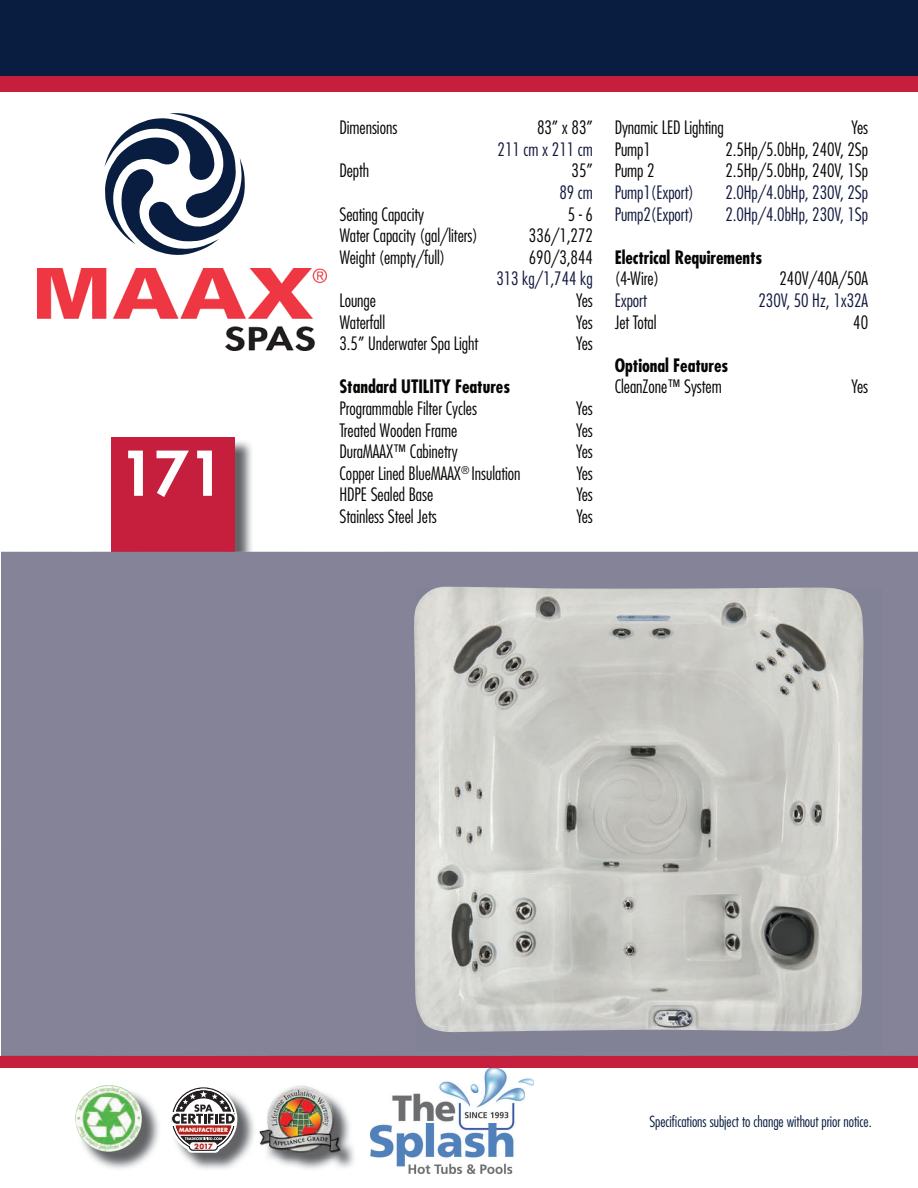
<style>
.page{position:relative;width:918px;height:1188px;background:#fff}
.page>*{position:absolute;margin:0;border:0;box-sizing:border-box;transform-origin:0 0}
.t1{font:800 60px "Futura";color:#fff}
.t2{font:300 condensed 18px "Futura";letter-spacing:-.005em;color:#060604}
.t3{font:300 condensed 18px "Futura";letter-spacing:-.005em;color:#11183e}
.t4{font:700 condensed 18px "Futura";letter-spacing:-.005em;color:#060604}
.t5{font:300 condensed 15px "Futura";letter-spacing:-.005em;color:#081d3f}
.t6{font:700 7.05px "Futura";color:#b41d15}
.t7{font:700 5.7px "Futura";color:#fff}
</style>
<div class="page">
<img style="left:234px;top:440px;width:19px;height:112px">
<div style="left:111px;top:437px;width:123px;height:115px;background:#c61f3e"></div>
<div style="left:0;top:1px;width:918px;height:86px;background:#081d3f"></div>
<div style="left:0;top:76px;width:918px;height:16px;background:#c61f3e"></div>
<svg style="left:104px;top:113px;width:141px;height:142px"></svg>
<img style="left:181px;top:1097px;width:73px;height:72px">
<svg style="left:171px;top:1087px;width:66px;height:66px"></svg>
<img style="left:87px;top:1097px;width:72px;height:72px">
<img style="left:75px;top:1085px;width:68px;height:67px">
<img style="left:270px;top:1105px;width:84px;height:64px">
<img style="left:259px;top:1085px;width:55px;height:61px">
<img style="left:264px;top:1089px;width:77px;height:69px">
<div style="left:0;top:1056px;width:918px;height:12px;background:#c61f3e"></div>
<div style="left:779px;top:589px;width:103px;height:462px;background:#828297"></div>
<div style="left:416px;top:1033px;width:363px;height:18px;background:#828297"></div>
<img style="left:413px;top:587px;width:450px;height:446px">
<img style="left:37px;top:268px;width:290px;height:82px">
<img style="left:371px;top:1068px;width:163px;height:106px">
<h1 class="t1" style="left:119px;top:445px;width:105px">171</h1>
<p class="t2" style="left:339px;top:120px;width:59px">Dimensions</p>
<p class="t2" style="left:537px;top:120px;width:57px">83” x 83”</p>
<p class="t3" style="left:498px;top:141px;width:97px">211 cm x 211 cm</p>
<p class="t2" style="left:339px;top:163px;width:31px">Depth</p>
<p class="t2" style="left:572px;top:163px;width:23px">35”</p>
<p class="t3" style="left:559px;top:185px;width:35px">89 cm</p>
<p class="t2" style="left:339px;top:206px;width:86px">Seating Capacity</p>
<p class="t2" style="left:568px;top:206px;width:27px">5 - 6</p>
<p class="t2" style="left:339px;top:228px;width:140px">Water Capacity (gal/liters)</p>
<p class="t2" style="left:529px;top:228px;width:66px">336/1,272</p>
<p class="t2" style="left:339px;top:249px;width:107px">Weight (empty/full)</p>
<p class="t2" style="left:529px;top:249px;width:66px">690/3,844</p>
<p class="t3" style="left:496px;top:271px;width:98px">313 kg/1,744 kg</p>
<p class="t2" style="left:339px;top:293px;width:38px">Lounge</p>
<p class="t2" style="left:576px;top:293px;width:18px">Yes</p>
<p class="t2" style="left:339px;top:314px;width:47px">Waterfall</p>
<p class="t2" style="left:576px;top:314px;width:18px">Yes</p>
<p class="t2" style="left:339px;top:336px;width:140px">3.5” Underwater Spa Light</p>
<p class="t2" style="left:576px;top:336px;width:18px">Yes</p>
<p class="t4" style="left:339px;top:379px;width:172px">Standard UTILITY Features</p>
<p class="t2" style="left:339px;top:401px;width:139px">Programmable Filter Cycles</p>
<p class="t2" style="left:576px;top:401px;width:18px">Yes</p>
<p class="t2" style="left:339px;top:422px;width:119px">Treated Wooden Frame</p>
<p class="t2" style="left:576px;top:422px;width:18px">Yes</p>
<p class="t2" style="left:339px;top:444px;width:120px">DuraMAAX™ Cabinetry</p>
<p class="t2" style="left:576px;top:444px;width:18px">Yes</p>
<p class="t2" style="left:339px;top:465px;width:183px">Copper Lined BlueMAAX<sup>®</sup> Insulation</p>
<p class="t2" style="left:576px;top:465px;width:18px">Yes</p>
<p class="t2" style="left:339px;top:487px;width:95px">HDPE Sealed Base</p>
<p class="t2" style="left:576px;top:487px;width:18px">Yes</p>
<p class="t2" style="left:339px;top:509px;width:99px">Stainless Steel Jets</p>
<p class="t2" style="left:576px;top:509px;width:18px">Yes</p>
<p class="t2" style="left:615px;top:120px;width:111px">Dynamic LED Lighting</p>
<p class="t2" style="left:851px;top:120px;width:18px">Yes</p>
<p class="t2" style="left:615px;top:141px;width:38px">Pump1</p>
<p class="t2" style="left:725px;top:141px;width:144px">2.5Hp/5.0bHp, 240V, 2Sp</p>
<p class="t2" style="left:615px;top:163px;width:42px">Pump 2</p>
<p class="t2" style="left:725px;top:163px;width:144px">2.5Hp/5.0bHp, 240V, 1Sp</p>
<p class="t3" style="left:615px;top:185px;width:81px">Pump1(Export)</p>
<p class="t3" style="left:725px;top:185px;width:144px">2.0Hp/4.0bHp, 230V, 2Sp</p>
<p class="t3" style="left:615px;top:206px;width:81px">Pump2(Export)</p>
<p class="t3" style="left:725px;top:206px;width:144px">2.0Hp/4.0bHp, 230V, 1Sp</p>
<p class="t4" style="left:615px;top:249px;width:149px">Electrical Requirements</p>
<p class="t2" style="left:615px;top:271px;width:46px">(4-Wire)</p>
<p class="t2" style="left:780px;top:271px;width:90px">240V/40A/50A</p>
<p class="t3" style="left:615px;top:293px;width:34px">Export</p>
<p class="t3" style="left:759px;top:293px;width:111px">230V, 50 Hz, 1x32A</p>
<p class="t2" style="left:615px;top:314px;width:43px">Jet Total</p>
<p class="t2" style="left:853px;top:314px;width:16px">40</p>
<p class="t4" style="left:615px;top:357px;width:115px">Optional Features</p>
<p class="t2" style="left:615px;top:379px;width:109px">CleanZone™ System</p>
<p class="t2" style="left:851px;top:379px;width:18px">Yes</p>
<p class="t7" style="left:179px;top:1127px;width:50px">MANUFACTURER</p>
<p class="t6" style="left:194px;top:1143px;width:20px">2017</p>
<p class="t5" style="left:649px;top:1115px;width:224px">Specifications subject to change without prior notice.</p>
</div>
